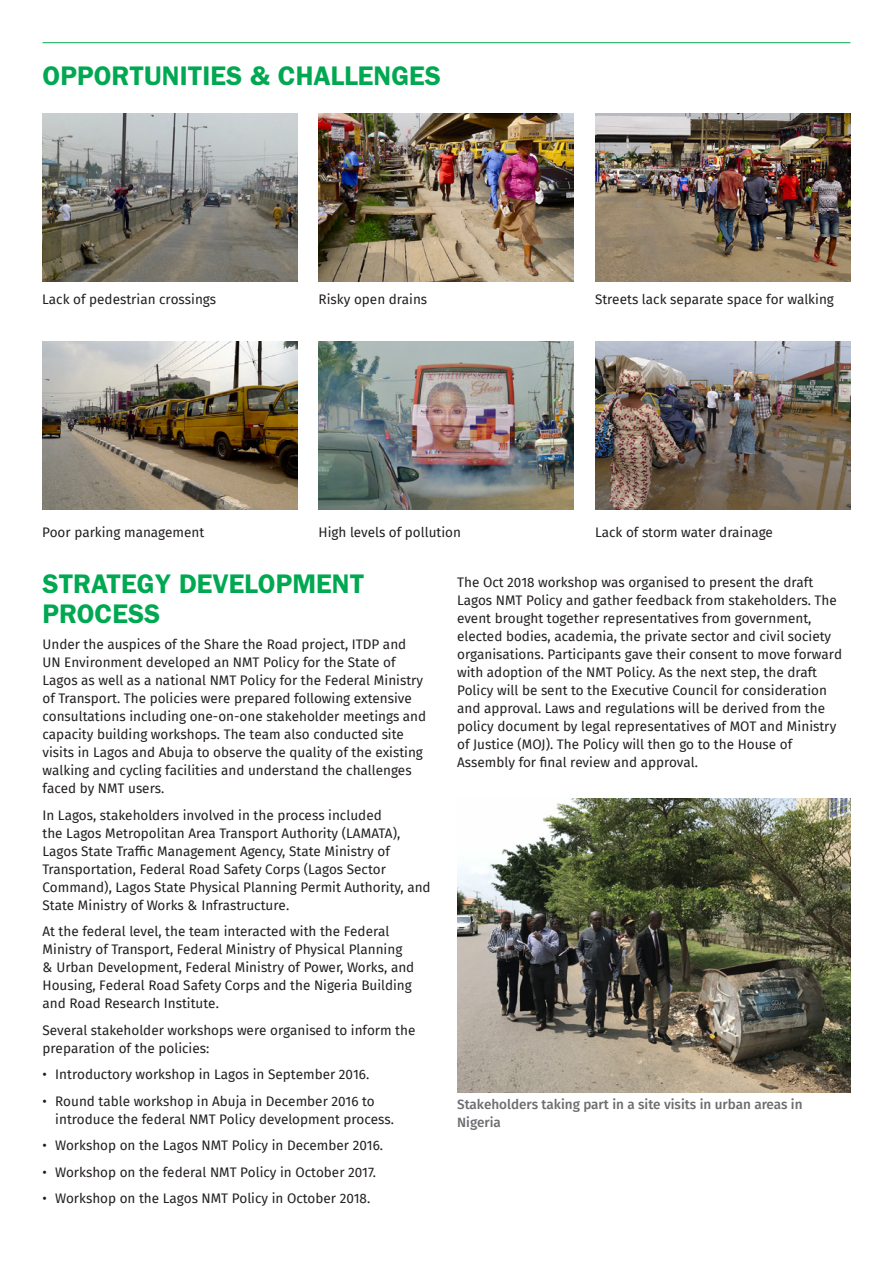
<style>
.page{position:relative;width:893px;height:1263px;background:#fff}
.page>*{position:absolute;margin:0;border:0;box-sizing:border-box;transform-origin:0 0}
.Heading_1{font:600 27px/30px "ITC Franklin Gothic Std";color:#00a851}
.Body{font:13.5px/18px "Fira Sans";color:#231f20}
.Body_caption_-_Table{font:500 13.5px/18px "Fira Sans";color:#6c6d70}
</style>
<div class="page">
<img style="left:457px;top:798px;width:393px;height:294px">
<hr style="left:43px;top:42px;width:807px;height:1px;background:#00a851">
<img style="left:595px;top:341px;width:255px;height:168px">
<img style="left:319px;top:341px;width:255px;height:168px">
<img style="left:42px;top:341px;width:255px;height:168px">
<img style="left:595px;top:113px;width:255px;height:168px">
<img style="left:319px;top:113px;width:255px;height:168px">
<img style="left:42px;top:113px;width:255px;height:168px">
<p class="Heading_1" style="left:43px;top:61px;width:400px">OPPORTUNITIES &amp; CHALLENGES</p>
<p class="Body" style="left:42px;top:290px;width:176px">Lack of pedestrian crossings</p>
<p class="Body" style="left:319px;top:290px;width:110px">Risky open drains</p>
<p class="Body" style="left:595px;top:290px;width:240px">Streets lack separate space for walking</p>
<p class="Body" style="left:42px;top:523px;width:164px">Poor parking management</p>
<p class="Body" style="left:319px;top:523px;width:144px">High levels of pollution</p>
<p class="Body" style="left:595px;top:523px;width:179px">Lack of storm water drainage</p>
<p class="Heading_1" style="left:43px;top:568px;width:323px">STRATEGY DEVELOPMENT<br>PROCESS</p>
<p class="Body" style="left:43px;top:635px;width:385px">Under the auspices of the Share the Road project, ITDP and UN Environment developed an NMT Policy for the State of Lagos as well as a national NMT Policy for the Federal Ministry of Transport. The policies were prepared following extensive consultations including one-on-one stakeholder meetings and capacity building workshops. The team also conducted site visits in Lagos and Abuja to observe the quality of the existing walking and cycling facilities and understand the challenges faced by NMT users.</p>
<p class="Body" style="left:43px;top:805px;width:390px">In Lagos, stakeholders involved in the process included<br>the Lagos Metropolitan Area Transport Authority (LAMATA ,( Lagos State Traffic Management Agency, State Ministry of Transportation, Federal Road Safety Corps (Lagos Sector Command ,) Lagos State Physical Planning Permit Authority, and State Ministry of Works &amp; Infrastructure.</p>
<p class="Body" style="left:43px;top:922px;width:373px">At the federal level, the team interacted with the Federal Ministry of Transport, Federal Ministry of Physical Planning &amp; Urban Development, Federal Ministry of Power, Works, and Housing, Federal Road Safety Corps and the Nigeria Building and Road Research Institute.</p>
<p class="Body" style="left:43px;top:1020px;width:374px">Several stakeholder workshops were organised to inform the preparation of the policies:</p>
<p class="Body" style="left:55px;top:1065px;width:315px">Introductory workshop in Lagos in September 2016.</p>
<p class="Body" style="left:43px;top:1065px;width:6px">•</p>
<p class="Body" style="left:43px;top:1091px;width:6px">•</p>
<p class="Body" style="left:55px;top:1091px;width:321px">Round table workshop in Abuja in December 2016 to</p>
<p class="Body" style="left:43px;top:1136px;width:6px">•</p>
<p class="Body" style="left:55px;top:1109px;width:340px">introduce the federal NMT Policy development process.</p>
<p class="Body" style="left:55px;top:1136px;width:329px">Workshop on the Lagos NMT Policy in December 2016.</p>
<p class="Body" style="left:43px;top:1163px;width:6px">•</p>
<p class="Body" style="left:55px;top:1163px;width:322px">Workshop on the federal NMT Policy in October 2017.</p>
<p class="Body" style="left:43px;top:1189px;width:6px">•</p>
<p class="Body" style="left:55px;top:1189px;width:317px">Workshop on the Lagos NMT Policy in October 2018.</p>
<p class="Body" style="left:457px;top:573px;width:386px">The Oct 2018 workshop was organised to present the draft Lagos NMT Policy and gather feedback from stakeholders. The event brought together representatives from government, elected bodies, academia, the private sector and civil society organisations. Participants gave their consent to move forward with adoption of the NMT Policy. As the next step, the draft Policy will be sent to the Executive Council for consideration and approval. Laws and regulations will be derived from the policy document by legal representatives of MOT and Ministry of Justice (MOJ .) The Policy will then go to the House of Assembly for final review and approval.</p>
<p class="Body_caption_-_Table" style="left:457px;top:1095px;width:347px">Stakeholders taking part in a site visits in urban areas in<br>Nigeria</p>
</div>
